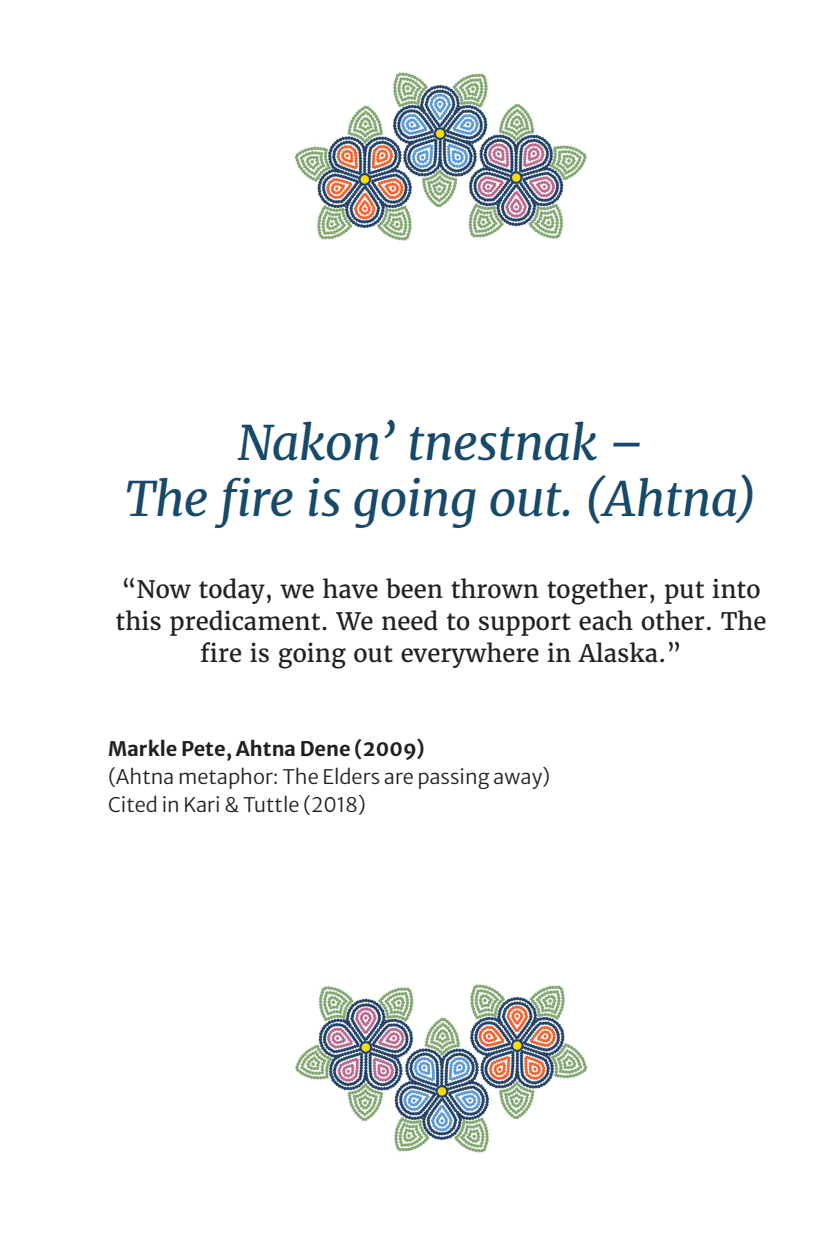
<style>
.page{position:relative;width:828px;height:1260px;background:#fff}
.page>*{position:absolute;margin:0;border:0;box-sizing:border-box;transform-origin:0 0}
.t1{font:italic 48px/56px "Merriweather";letter-spacing:-.015em;color:#17496b;text-align:center}
.B1{font:24px/32px "Merriweather";color:#231f20;text-align:center}
.Signature{font:20px/28px "Merriweather Sans";color:#231f20}
</style>
<div class="page">
<img style="left:294px;top:72px;width:293px;height:169px">
<img style="left:295px;top:984px;width:293px;height:169px">
<h1 class="t1" style="left:125px;top:413px;width:633px">Nakon’ tnestnak –<br>The fire is going out. (Ahtna)</h1>
<p class="B1" style="left:116px;top:573px;width:652px">“Now today, we have been thrown together, put into this predicament. We need to support each other. The fire is going out everywhere in Alaska.”</p>
<p class="Signature" style="left:108px;top:732px;width:444px">Markle Pete, Ahtna Dene (2009)<br>(Ahtna metaphor: The Elders are passing away)<br>Cited in Kari &amp; Tuttle (2018)</p>
</div>
